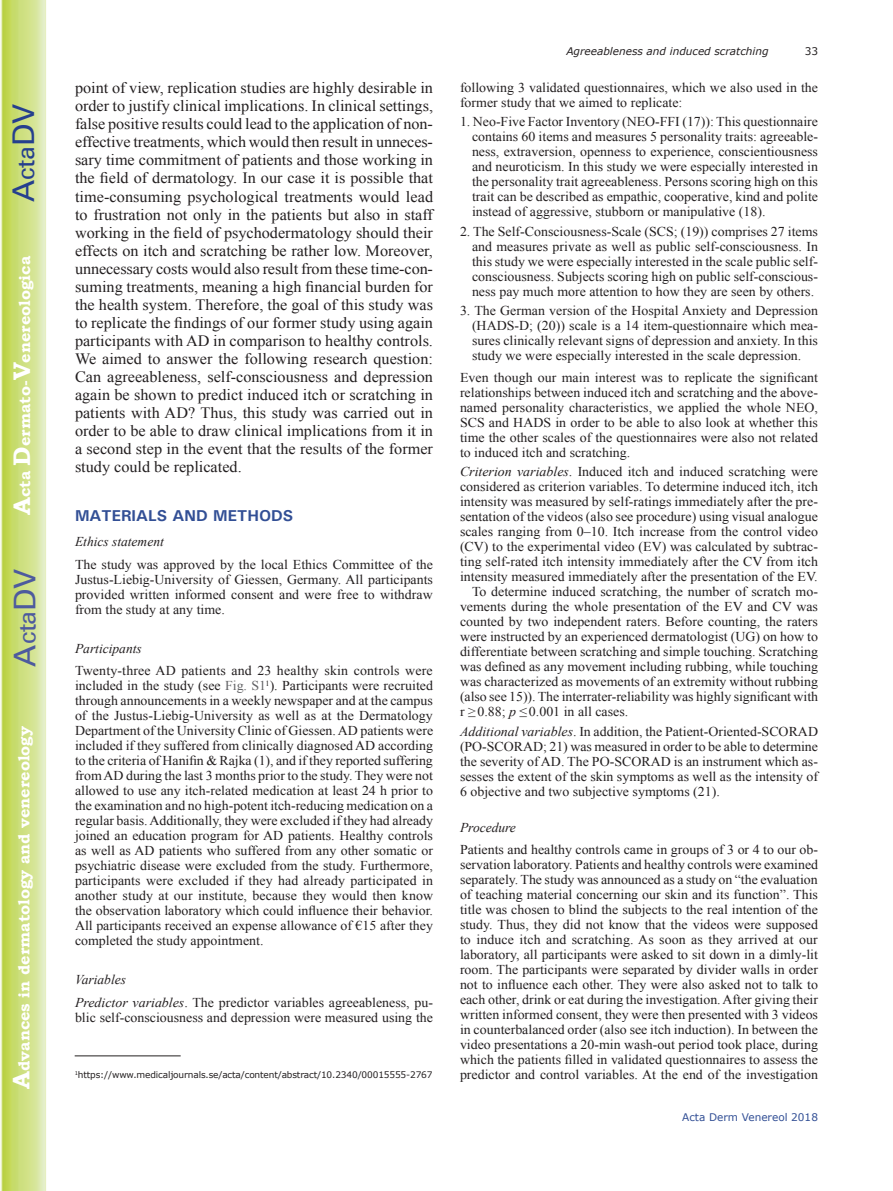
<style>
.page{position:relative;width:893px;height:1191px;background:#fff}
.page>*{position:absolute;margin:0;border:0;box-sizing:border-box;transform-origin:0 0}
.t1{font:30px "Univers";color:#4d5a9e}
.t2{font:30px "Univers";color:#253f8e}
.t3{font:15.75px/18px "Times New Roman";color:#231f20;text-align:justify}
.t4{font:700 15.75px "Bookman Old Style";color:#fff}
.t5{font:700 15.75px "Univers";color:#324f95}
.t6{font:13.5px/15px "Times New Roman";color:#231f20;text-align:justify}
.t7{font:italic 13.5px "Times New Roman";color:#231f20}
.t8{font:italic 10.5px "Verdana";color:#231f20}
.t9{font:10.5px "Verdana";color:#324f95}
.t10{font:10.5px "Verdana";color:#231f20}
.t11{font:9px "Verdana";letter-spacing:-.015em;color:#231f20}
.s1{font-size:24px}
.s2{color:#636366}
.s3{font-style:italic}
</style>
<div class="page">
<svg style="left:1px;top:0;width:45px;height:1191px;background:#cfe084"></svg>
<hr style="left:75px;top:1055px;width:106px;height:1px;background:#231f20">
<h1 class="t2" style="left:6px;top:202px;width:100px;rotate:-90deg">A<span class="s1">cta</span>DV</h1>
<p class="t4" style="left:15px;top:515px;width:260px;rotate:-90deg"><span class="s1">A</span>cta <span class="s1">D</span>ermato-<span class="s1">V</span>enereologica</p>
<h1 class="t1" style="left:7px;top:666px;width:100px;rotate:-90deg">A<span class="s1">cta</span>DV</h1>
<p class="t4" style="left:15px;top:1088px;width:364px;rotate:-90deg"><span class="s1">A</span>dvances in dermatology and venereology</p>
<p class="t3" style="left:75px;top:79px;width:360px">point of view, replication studies are highly desirable in order to justify clinical implications. In clinical settings, false positive results could lead to the application of non&shy;effective treatments, which would then result in unneces&shy;sary time commitment of patients and those working in the field of dermatology. In our case it is possible that time-consuming psychological treatments would lead to frustration not only in the patients but also in staff working in the field of psychodermatology should their effects on itch and scratching be rather low. Moreover, unnecessary costs would also result from these time-con&shy;suming treatments, meaning a high financial burden for the health system. Therefore, the goal of this study was to replicate the findings of our former study using again participants with AD in comparison to healthy controls.<br>We aimed to answer the following research question:<br>Can agreeableness, self-consciousness and depression again be shown to predict induced itch or scratching in patients with AD? Thus, this study was carried out in order to be able to draw clinical implications from it in a second step in the event that the results of the former study could be replicated.</p>
<p class="t5" style="left:75px;top:505px;width:220px">MATERIALS AND METHODS</p>
<p class="t7" style="left:75px;top:532px;width:90px">Ethics statement</p>
<p class="t6" style="left:75px;top:556px;width:360px">The study was approved by the local Ethics Committee of the Justus-Liebig-University of Giessen, Germany. All participants provided written informed consent and were free to withdraw from the study at any time.</p>
<p class="t7" style="left:75px;top:639px;width:68px">Participants</p>
<p class="t6" style="left:75px;top:663px;width:360px">Twenty-three AD patients and 23 healthy skin controls were included in the study (see <span class="s2">Fig. S1</span><sup>1</sup>). Participants were recruited through announcements in a weekly newspaper and at the campus of the Justus-Liebig-University as well as at the Dermatology Department of the University Clinic of Giessen. AD patients were included if they suffered from clinically diagnosed AD according to the criteria of Hanifin &amp; Rajka (1), and if they reported suffering from AD during the last 3 months prior to the study. They were not allowed to use any itch-related medication at least 24 h prior to the examination and no high-potent itch-reducing medication on a regular basis. Additionally, they were excluded if they had already joined an education program for AD patients. Healthy controls as well as AD patients who suffered from any other somatic or psychiatric disease were excluded from the study. Furthermore, participants were excluded if they had already participated in another study at our institute, because they would then know the observation laboratory which could influence their behavior.<br>All participants received an expense allowance of €15 after they completed the study appointment.</p>
<p class="t6" style="left:75px;top:968px;width:359px;line-height:22.5px"><span class="s3">Variables<br>Predictor variables</span>. The predictor variables agreeableness, pu-</p>
<p class="t6" style="left:75px;top:1009px;width:359px">blic self-consciousness and depression were measured using the</p>
<p class="t11" style="left:75px;top:1068px;width:359px"><sup>1</sup>https://www.medicaljournals.se/acta/content/abstract/10.2340/00015555-2767</p>
<p class="t8" style="left:566px;top:44px;width:204px">Agreeableness and induced scratching</p>
<p class="t10" style="left:805px;top:44px;width:15px">33</p>
<p class="t6" style="left:460px;top:80px;width:359px">following 3 validated questionnaires, which we also used in the former study that we aimed to replicate:</p>
<p class="t6" style="left:472px;top:114px;width:348px;text-indent:-12px">1. Neo-Five Factor Inventory (NEO-FFI (17)): This questionnaire contains 60 items and measures 5 personality traits: agreeable&shy;ness, extraversion, openness to experience, conscientiousness and neuroticism. In this study we were especially interested in the personality trait agreeableness. Persons scoring high on this trait can be described as empathic, cooperative, kind and polite instead of aggressive, stubborn or manipulative (18).</p>
<p class="t6" style="left:472px;top:224px;width:348px;text-indent:-12px">2. The Self-Consciousness-Scale (SCS; (19)) comprises 27 items and measures private as well as public self-consciousness. In this study we were especially interested in the scale public self&shy;consciousness. Subjects scoring high on public self-conscious&shy;ness pay much more attention to how they are seen by others.</p>
<p class="t6" style="left:472px;top:303px;width:347px;text-indent:-12px">3. The German version of the Hospital Anxiety and Depression (HADS-D; (20)) scale is a 14 item-questionnaire which mea&shy;sures clinically relevant signs of depression and anxiety. In this study we were especially interested in the scale depression.</p>
<p class="t6" style="left:460px;top:369px;width:360px">Even though our main interest was to replicate the significant relationships between induced itch and scratching and the above&shy;named personality characteristics, we applied the whole NEO, SCS and HADS in order to be able to also look at whether this time the other scales of the questionnaires were also not related to induced itch and scratching.</p>
<p class="t6" style="left:460px;top:464px;width:360px"><span class="s3">Criterion variables</span>. Induced itch and induced scratching were</p>
<p class="t6" style="left:460px;top:479px;width:360px">considered as criterion variables. To determine induced itch, itch</p>
<p class="t6" style="left:460px;top:494px;width:359px">intensity was measured by self-ratings immediately after the pre-</p>
<p class="t6" style="left:460px;top:509px;width:359px">sentation of the videos (also see procedure) using visual analogue</p>
<p class="t6" style="left:460px;top:524px;width:359px">scales ranging from 0–10. Itch increase from the control video</p>
<p class="t6" style="left:460px;top:539px;width:359px">(CV) to the experimental video (EV) was calculated by subtrac-</p>
<p class="t6" style="left:460px;top:554px;width:360px">ting self-rated itch intensity immediately after the CV from itch</p>
<p class="t6" style="left:460px;top:569px;width:359px">intensity measured immediately after the presentation of the EV.</p>
<p class="t6" style="left:472px;top:584px;width:347px">To determine induced scratching, the number of scratch mo-</p>
<p class="t6" style="left:460px;top:599px;width:359px">vements during the whole presentation of the EV and CV was</p>
<p class="t6" style="left:460px;top:614px;width:359px">counted by two independent raters. Before counting, the raters</p>
<p class="t6" style="left:460px;top:629px;width:359px">were instructed by an experienced dermatologist (UG) on how to</p>
<p class="t6" style="left:460px;top:644px;width:360px">differentiate between scratching and simple touching. Scratching</p>
<p class="t6" style="left:460px;top:659px;width:359px">was defined as any movement including rubbing, while touching</p>
<p class="t6" style="left:460px;top:674px;width:360px">was characterized as movements of an extremity without rubbing</p>
<p class="t6" style="left:460px;top:689px;width:360px">(also see 15)). The interrater-reliability was highly significant with</p>
<p class="t6" style="left:460px;top:704px;width:170px">r ≥0.88; <span class="s3">p</span> ≤0.001 in all cases.</p>
<p class="t6" style="left:460px;top:723px;width:360px"><span class="s3">Additional variables</span>. In addition, the Patient-Oriented-SCORAD (PO-SCORAD; 21) was measured in order to be able to determine the severity of AD. The PO-SCORAD is an instrument which as&shy;sesses the extent of the skin symptoms as well as the intensity of 6 objective and two subjective symptoms (21).</p>
<p class="t7" style="left:460px;top:818px;width:57px">Procedure</p>
<p class="t6" style="left:460px;top:842px;width:360px">Patients and healthy controls came in groups of 3 or 4 to our ob&shy;servation laboratory. Patients and healthy controls were examined separately. The study was announced as a study on “the evaluation of teaching material concerning our skin and its function”. This title was chosen to blind the subjects to the real intention of the study. Thus, they did not know that the videos were supposed to induce itch and scratching. As soon as they arrived at our laboratory, all participants were asked to sit down in a dimly-lit room. The participants were separated by divider walls in order not to influence each other. They were also asked not to talk to each other, drink or eat during the investigation. After giving their written informed consent, they were then presented with 3 videos in counterbalanced order (also see itch induction). In between the video presentations a 20-min wash-out period took place, during which the patients filled in validated questionnaires to assess the predictor and control variables. At the end of the investigation</p>
<p class="t9" style="left:682px;top:1109px;width:137px">Acta Derm Venereol 2018</p>
</div>
